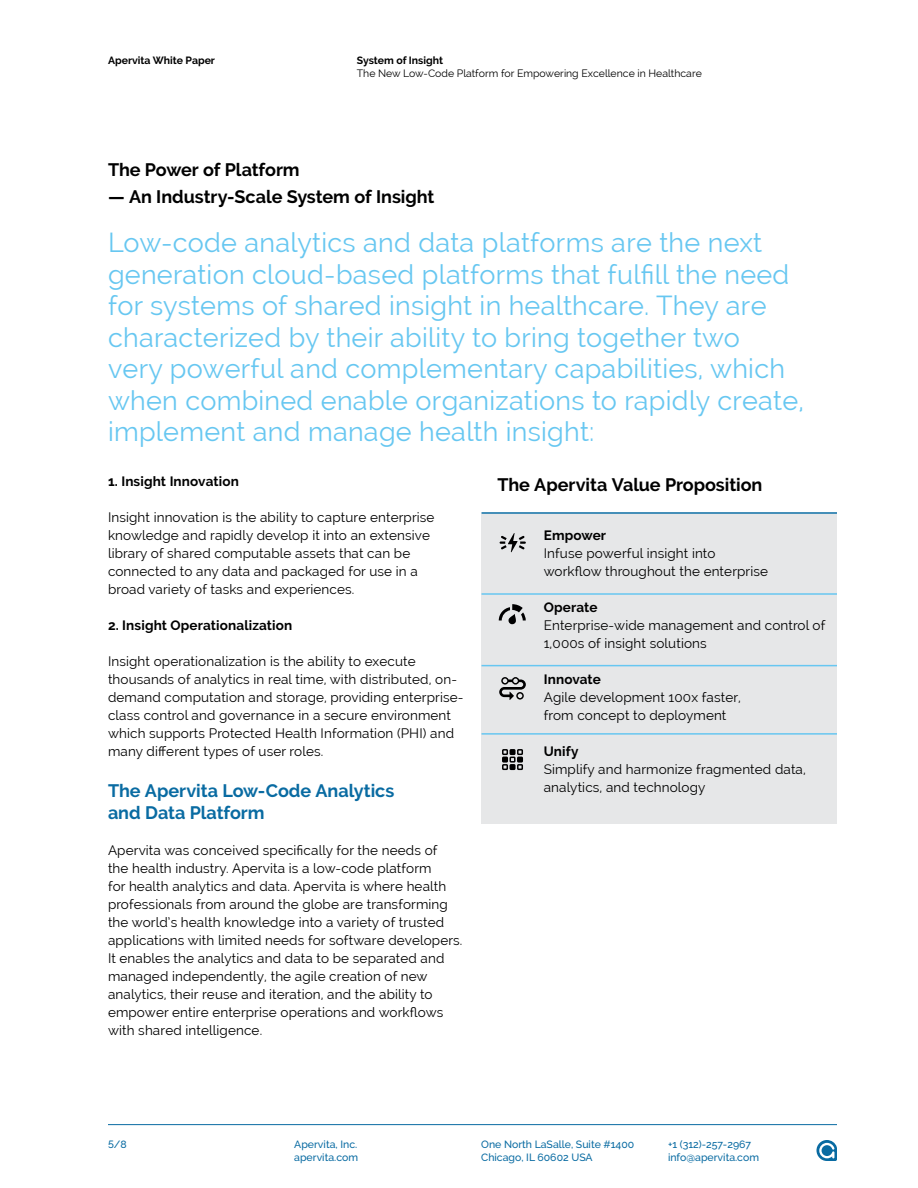
<style>
.page{position:relative;width:918px;height:1188px;background:#fff}
.page>*{position:absolute;margin:0;border:0;box-sizing:border-box;transform-origin:0 0}
.t1{font:27px/31.5px "Raleway";letter-spacing:.01em;color:#67c7f1}
.t2{font:700 18px "Raleway";letter-spacing:-.005em;color:#000}
.t3{font:700 18px/22.5px "Raleway";color:#096ba2}
.t4{font:13.5px/18px "Raleway";letter-spacing:.01em;color:#000}
.t5{font:700 13.5px "Raleway";letter-spacing:.01em;color:#000}
.t6{font:500 10.5px/13.5px "Raleway";color:#096ba2}
.t7{font:10.5px "Raleway";color:#000}
.t8{font:700 10.5px "Raleway";color:#000}
</style>
<div class="page">
<div style="left:482px;top:514px;width:355px;height:310px;background:#e6e7e8"></div>
<hr style="left:482px;top:512px;width:355px;height:2px;background:#096ba2">
<hr style="left:482px;top:593px;width:355px;height:2px;background:#67c7f1">
<hr style="left:482px;top:665px;width:355px;height:1px;background:#67c7f1">
<hr style="left:482px;top:733px;width:355px;height:2px;background:#67c7f1">
<svg style="left:499px;top:677px;width:27px;height:23px"></svg>
<svg style="left:500px;top:533px;width:26px;height:19px"></svg>
<svg style="left:502px;top:749px;width:21px;height:21px"></svg>
<svg style="left:499px;top:604px;width:27px;height:21px"></svg>
<svg style="left:816px;top:1140px;width:21px;height:21px"></svg>
<hr style="left:108px;top:1124px;width:729px;height:1px;background:#096ba2">
<p class="t8" style="left:108px;top:54px;width:109px">Apervita White Paper</p>
<p class="t8" style="left:357px;top:54px;width:88px">System of Insight</p>
<p class="t7" style="left:357px;top:68px;width:347px">The New Low-Code Platform for Empowering Excellence in Healthcare</p>
<h2 class="t2" style="left:108px;top:159px;width:193px">The Power of Platform</h2>
<h2 class="t2" style="left:108px;top:186px;width:328px">— An Industry-Scale System of Insight</h2>
<p class="t1" style="left:108px;top:227px;width:698px">Low-code analytics and data platforms are the next generation cloud-based platforms that fulfill the need for systems of shared insight in healthcare. They are characterized by their ability to bring together two<br>very powerful and complementary capabilities, which when combined enable organizations to rapidly create, implement and manage health insight:</p>
<p class="t5" style="left:108px;top:474px;width:132px">1. Insight Innovation</p>
<p class="t4" style="left:108px;top:508px;width:328px">Insight innovation is the ability to capture enterprise knowledge and rapidly develop it into an extensive library of shared computable assets that can be connected to any data and packaged for use in a broad variety of tasks and experiences.</p>
<p class="t5" style="left:108px;top:618px;width:186px">2. Insight Operationalization</p>
<p class="t4" style="left:108px;top:652px;width:357px">Insight operationalization is the ability to execute thousands of analytics in real time, with distributed, on&shy;demand computation and storage, providing enterprise&shy;class control and governance in a secure environment which supports Protected Health Information (PHI) and many different types of user roles.</p>
<h2 class="t3" style="left:108px;top:779px;width:288px">The Apervita Low-Code Analytics and Data Platform</h2>
<p class="t4" style="left:108px;top:841px;width:356px">Apervita was conceived specifically for the needs of<br>the health industry. Apervita is a low-code platform<br>for health analytics and data. Apervita is where health professionals from around the globe are transforming the world’s health knowledge into a variety of trusted applications with limited needs for software developers.<br>It enables the analytics and data to be separated and managed independently, the agile creation of new analytics, their reuse and iteration, and the ability to empower entire enterprise operations and workflows with shared intelligence.</p>
<h2 class="t2" style="left:497px;top:474px;width:267px">The Apervita Value Proposition</h2>
<p class="t5" style="left:544px;top:527px;width:64px">Empower</p>
<p class="t4" style="left:544px;top:544px;width:226px">Infuse powerful insight into workflow throughout the enterprise</p>
<p class="t5" style="left:544px;top:599px;width:55px">Operate</p>
<p class="t4" style="left:544px;top:616px;width:283px">Enterprise-wide management and control of<br>1,000s of insight solutions</p>
<p class="t5" style="left:544px;top:671px;width:59px">Innovate</p>
<p class="t4" style="left:544px;top:688px;width:199px">Agile development 100x faster, from concept to deployment</p>
<p class="t5" style="left:544px;top:743px;width:36px">Unify</p>
<p class="t4" style="left:544px;top:760px;width:264px">Simplify and harmonize fragmented data, analytics, and technology</p>
<p class="t6" style="left:108px;top:1137px;width:20px">5/8</p>
<p class="t6" style="left:294px;top:1137px;width:65px">Apervita, Inc. apervita.com</p>
<p class="t6" style="left:481px;top:1137px;width:155px">One North LaSalle, Suite #1400<br>Chicago, IL 60602 USA</p>
<p class="t6" style="left:668px;top:1137px;width:92px">+1 (312)-257-2967 info@apervita.com</p>
</div>
